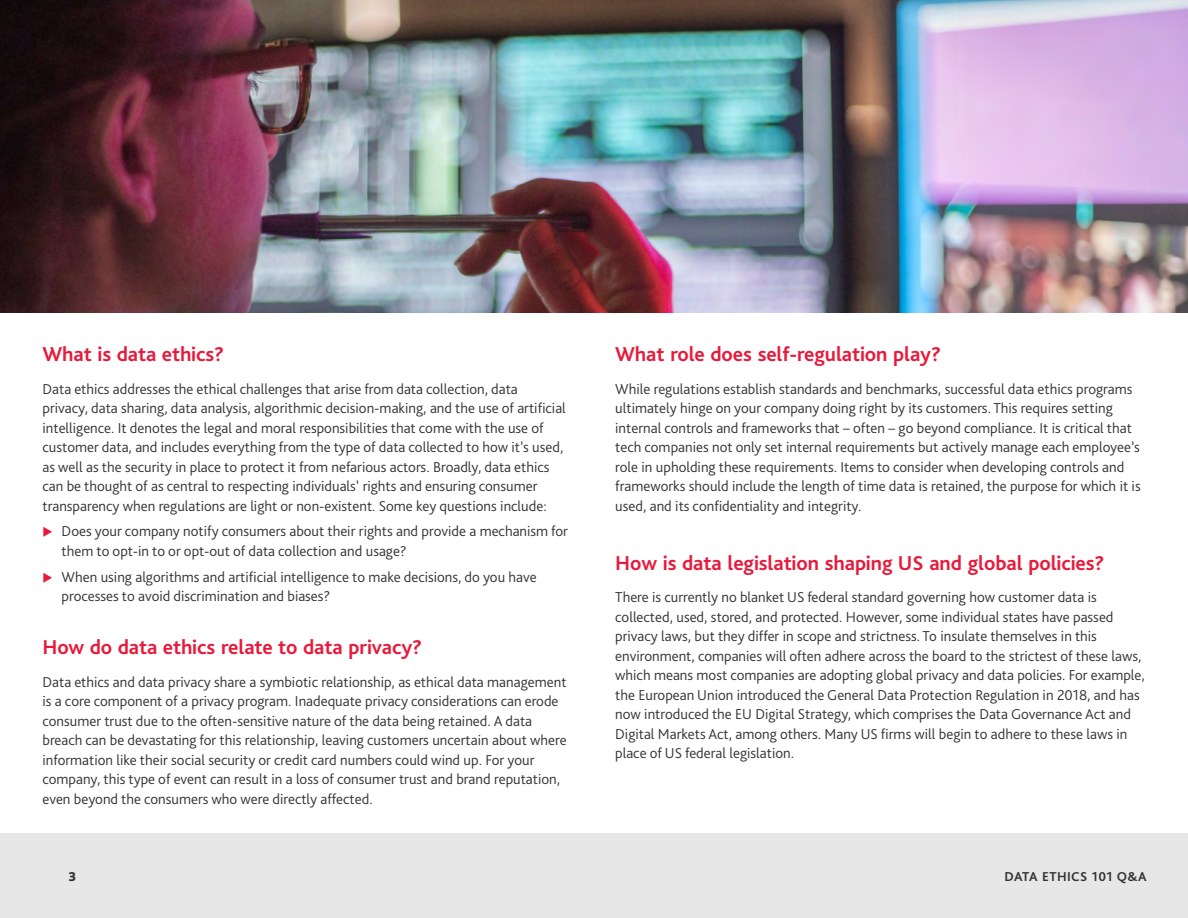
<style>
.page{position:relative;width:1188px;height:918px;background:#fff}
.page>*{position:absolute;margin:0;border:0;box-sizing:border-box;transform-origin:0 0}
.Subhead_1{font:700 21px "Bliss Pro";letter-spacing:-.005em;color:#e81a3b}
.Body_copy{font:300 15px/19.5px "Bliss Pro";color:#333}
.Body_less_space{font:300 15px/19.5px "Bliss Pro";color:#333}
.t1{font:700 13.5px "Bliss Pro";letter-spacing:.03em;color:#333}
.t2{font:800 13.5px "Bliss Pro";color:#333}
</style>
<div class="page">
<img style="left:0;top:0;width:1188px;height:312px">
<div style="left:0;top:833px;width:1188px;height:85px;background:#e7e7e7"></div>
<p class="Subhead_1" style="left:43px;top:341px;width:183px">What is data ethics?</p>
<p class="Body_less_space" style="left:43px;top:378px;width:525px">Data ethics addresses the ethical challenges that arise from data collection, data privacy, data sharing, data analysis, algorithmic decision-making, and the use of artificial intelligence. It denotes the legal and moral responsibilities that come with the use of customer data, and includes everything from the type of data collected to how it’s used, as well as the security in place to protect it from nefarious actors. Broadly, data ethics can be thought of as central to respecting individuals’ rights and ensuring consumer transparency when regulations are light or non-existent. Some key questions include:</p>
<p class="Body_copy" style="left:62px;top:521px;width:508px">Does your company notify consumers about their rights and provide a mechanism for them to opt-in to or opt-out of data collection and usage?</p>
<p class="Body_copy" style="left:62px;top:567px;width:477px">When using algorithms and artificial intelligence to make decisions, do you have processes to avoid discrimination and biases?</p>
<p class="Subhead_1" style="left:43px;top:634px;width:381px">How do data ethics relate to data privacy?</p>
<p class="Body_copy" style="left:43px;top:672px;width:526px">Data ethics and data privacy share a symbiotic relationship, as ethical data management is a core component of a privacy program. Inadequate privacy considerations can erode consumer trust due to the often-sensitive nature of the data being retained. A data breach can be devastating for this relationship, leaving customers uncertain about where information like their social security or credit card numbers could wind up. For your company, this type of event can result in a loss of consumer trust and brand reputation, even beyond the consumers who were directly affected.</p>
<p class="Subhead_1" style="left:615px;top:341px;width:327px">What role does self-regulation play?</p>
<p class="Body_copy" style="left:615px;top:378px;width:527px">While regulations establish standards and benchmarks, successful data ethics programs ultimately hinge on your company doing right by its customers. This requires setting internal controls and frameworks that – often – go beyond compliance. It is critical that tech companies not only set internal requirements but actively manage each employee’s role in upholding these requirements. Items to consider when developing controls and frameworks should include the length of time data is retained, the purpose for which it is used, and its confidentiality and integrity.</p>
<p class="Subhead_1" style="left:615px;top:550px;width:491px">How is data legislation shaping US and global policies?</p>
<p class="Body_copy" style="left:615px;top:587px;width:531px">There is currently no blanket US federal standard governing how customer data is collected, used, stored, and protected. However, some individual states have passed privacy laws, but they differ in scope and strictness. To insulate themselves in this environment, companies will often adhere across the board to the strictest of these laws, which means most companies are adopting global privacy and data policies. For example, the European Union introduced the General Data Protection Regulation in 2018, and has now introduced the EU Digital Strategy, which comprises the Data Governance Act and Digital Markets Act, among others. Many US firms will begin to adhere to these laws in place of US federal legislation.</p>
<p class="t2" style="left:68px;top:868px;width:9px">3</p>
<p class="t1" style="left:1004px;top:868px;width:144px">DATA ETHICS 101 Q&amp;A</p>
</div>
